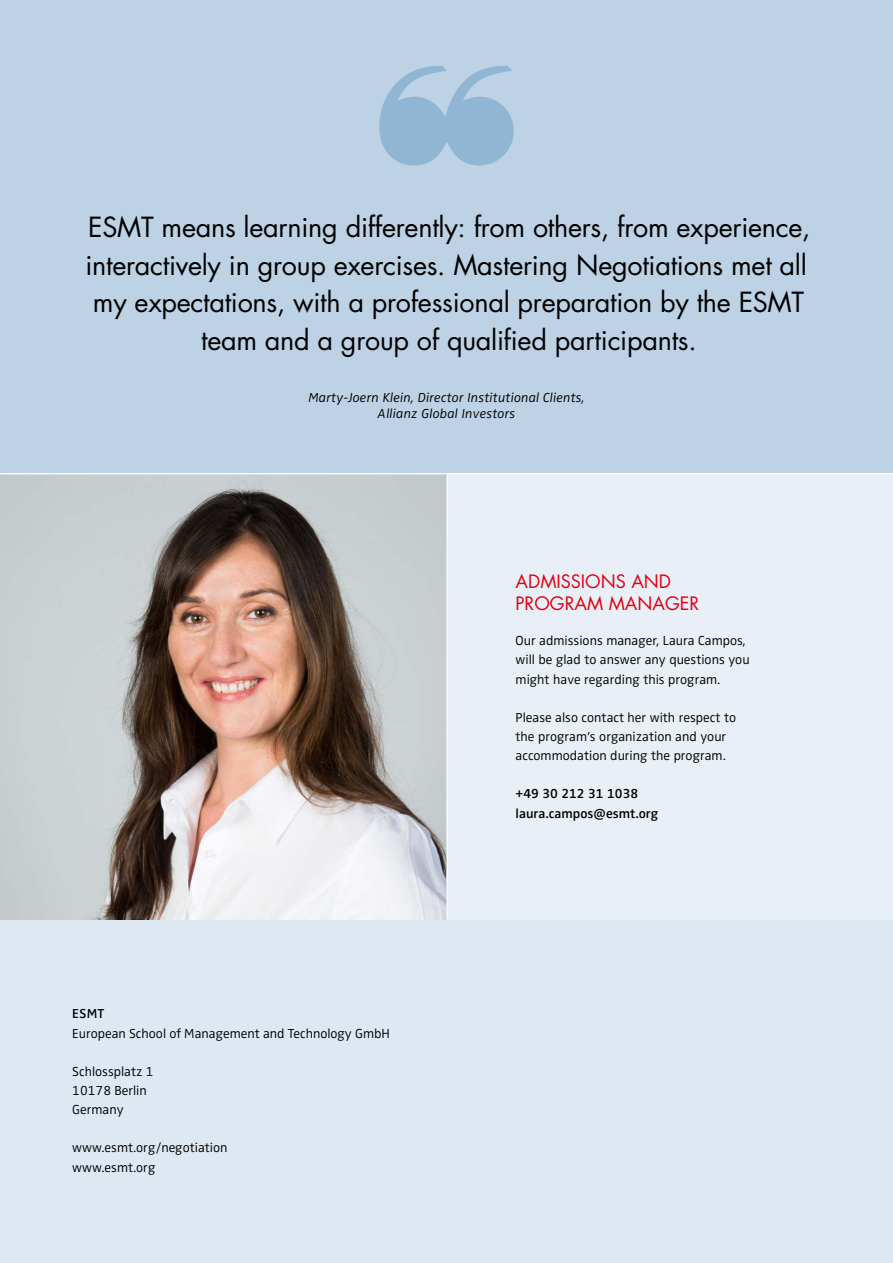
<style>
.page{position:relative;width:893px;height:1263px;background:#fff}
.page>*{position:absolute;margin:0;border:0;box-sizing:border-box;transform-origin:0 0}
.t1{font:27px/37.5px "Futura Std";letter-spacing:-.01em;color:#000;text-align:center}
.t2{font:18px/21.6px "Futura Std";color:#e3000f}
.t3{font:300 13.5px/19.2px "Zwo OT";color:#000}
.t4{font:italic 300 13.5px/16.2px "Zwo OT";letter-spacing:.01em;color:#000;text-align:center}
.t5{font:600 13.5px/19.2px "Zwo OT";color:#000}
</style>
<div class="page">
<div style="left:0;top:919px;width:893px;height:344px;background:#dee8f3"></div>
<div style="left:0;top:473px;width:893px;height:446px;background:#e9eff7"></div>
<div style="left:0;top:0;width:893px;height:473px;background:#bdd2e5"></div>
<img style="left:0;top:474px;width:446px;height:445px">
<hr style="left:446px;top:473px;width:2px;height:446px;background:#fff">
<hr style="left:0;top:473px;width:893px;height:1px;background:#fff">
<h1 class="t1" style="left:88px;top:209px;width:724px">ESMT means learning differently: from others, from experience,</h1>
<h1 class="t1" style="left:85px;top:246px;width:723px">interactively in group exercises. Mastering Negotiations met all</h1>
<h1 class="t1" style="left:93px;top:284px;width:713px">my expectations, with a professional preparation by the ESMT team and a group of qualified participants.</h1>
<p class="t4" style="left:308px;top:390px;width:278px">Marty-Joern Klein, Director Institutional Clients,<br>Allianz Global Investors</p>
<p class="t5" style="left:72px;top:1005px;width:34px">ESMT</p>
<p class="t3" style="left:72px;top:1024px;width:319px">European School of Management and Technology GmbH</p>
<p class="t3" style="left:72px;top:1062px;width:83px">Schlossplatz 1<br>10178 Berlin<br>Germany</p>
<p class="t3" style="left:72px;top:1139px;width:157px">www.esmt.org/negotiation www.esmt.org</p>
<h2 class="t2" style="left:516px;top:571px;width:185px">ADMISSIONS AND<br>PROGRAM MANAGER</h2>
<p class="t3" style="left:516px;top:631px;width:236px">Our admissions manager, Laura Campos, will be glad to answer any questions you might have regarding this program.</p>
<p class="t3" style="left:516px;top:708px;width:222px">Please also contact her with respect to the program’s organization and your accommodation during the program.</p>
<p class="t5" style="left:516px;top:784px;width:144px">+49 30 212 31 1038 laura.campos@esmt.org</p>
</div>
